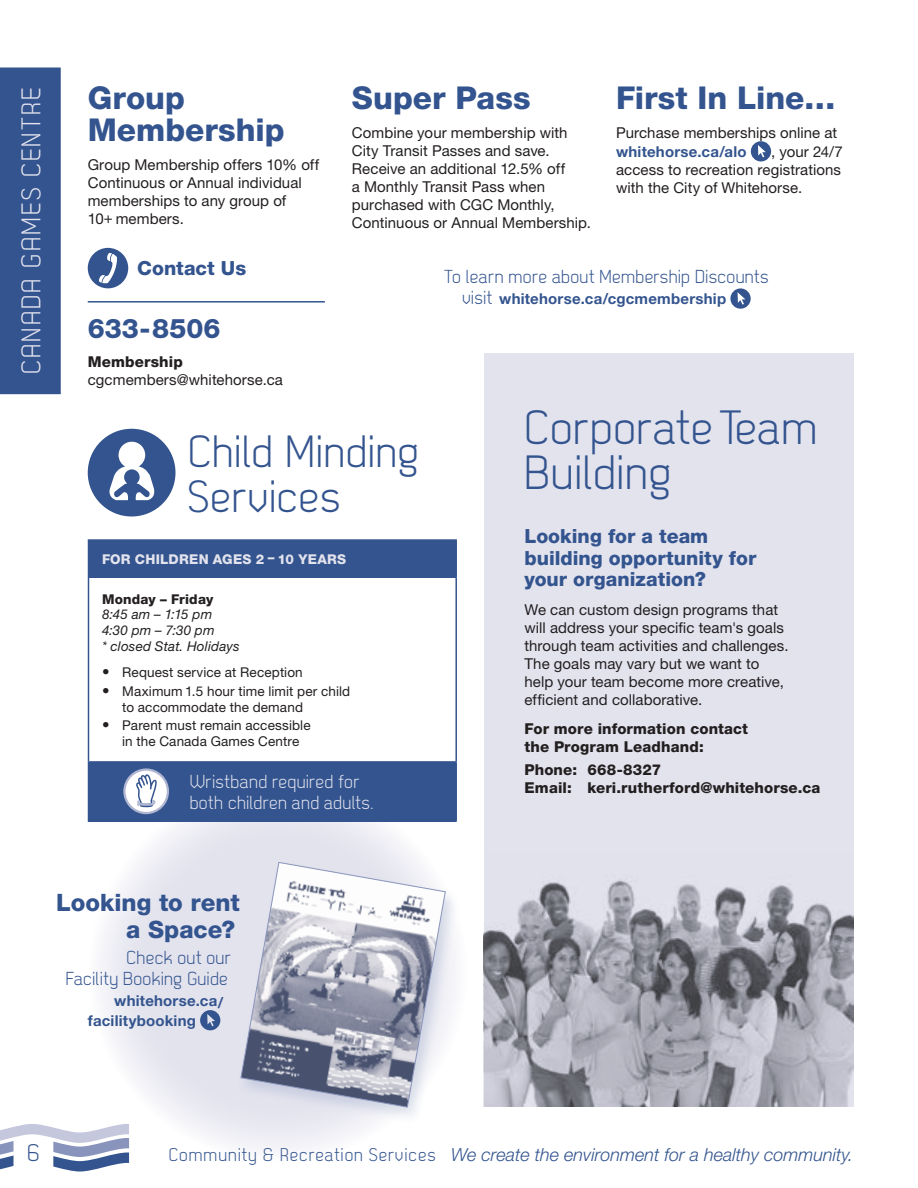
<style>
.page{position:relative;width:918px;height:1188px;background:#fff}
.page>*{position:absolute;margin:0;border:0;box-sizing:border-box;transform-origin:0 0}
.t1{font:48px/45px "Dekar";letter-spacing:.015em;color:#33548e}
.t2{font:45px/45px "Dekar";letter-spacing:.01em;color:#33548e}
.t3{font:800 31.5px/31.5px "Helvetica Neue LT Std";color:#33548e}
.t4{font:27px "Dekar";letter-spacing:.075em;color:#e3e3ee}
.t5{font:800 27px "Helvetica Neue LT Std";letter-spacing:.005em;color:#33548e}
.t6{font:800 24px/27px "Helvetica Neue LT Std";color:#33548e;text-align:right}
.t7{font:24px "Dekar";color:#33548e}
.t8{font:800 19.5px/21.8px "Helvetica Neue LT Std";color:#33548e}
.t9{font:18.75px/21px "Dekar";letter-spacing:.015em;color:#33548e;text-align:right}
.t10{font:18.75px/21px "Dekar";letter-spacing:.015em;color:#e3e3ee}
.t11{font:italic 300 18px "Helvetica Neue LT Std";color:#33548e}
.t12{font:15px/18px "Helvetica Neue LT Std";letter-spacing:.005em;color:#231f20}
.t13{font:800 15px/18px "Helvetica Neue LT Std";letter-spacing:.01em;color:#231f20}
.t14{font:700 15px/19.5px "Helvetica Neue LT Std";letter-spacing:.015em;color:#33548e}
.t15{font:13.5px/15.8px "Helvetica Neue LT Std";letter-spacing:.01em;color:#231f20}
.t16{font:italic 13.5px/15.8px "Helvetica Neue LT Std";letter-spacing:.01em;color:#231f20}
.t17{font:800 13.5px "Helvetica Neue LT Std";letter-spacing:.02em;color:#e3e3ee}
.t18{font:800 13.5px "Helvetica Neue LT Std";letter-spacing:.015em;color:#231f20}
.s1{font-family:"Dekar";font-weight:400;font-size:18.75px}
.s2{font-size:15px}
.s3{font-family:"Dekar";font-weight:400;font-style:normal;font-size:18.3px}
</style>
<div class="page">
<svg style="left:89px;top:783px;width:378px;height:378px;fill:#e6e6f0"></svg>
<div style="left:235px;top:859px;width:226px;height:266px;background:#33548e;opacity:.15"></div>
<svg style="left:241px;top:862px;width:205px;height:246px"></svg>
<div style="left:484px;top:354px;width:369px;height:753px;background:#e3e3ee"></div>
<svg style="left:88px;top:429px;width:88px;height:88px"></svg>
<div style="left:88px;top:540px;width:368px;height:38px;background:#33548e"></div>
<div style="left:88px;top:762px;width:368px;height:59px;background:#33548e"></div>
<hr style="left:88px;top:539px;width:369px;height:1px;background:#33548e">
<hr style="left:455px;top:540px;width:2px;height:38px;background:#33548e">
<hr style="left:88px;top:578px;width:1px;height:183px;background:#33548e">
<hr style="left:455px;top:578px;width:2px;height:183px;background:#33548e">
<hr style="left:88px;top:761px;width:369px;height:2px;background:#33548e">
<hr style="left:455px;top:763px;width:2px;height:58px;background:#33548e">
<hr style="left:88px;top:821px;width:369px;height:1px;background:#33548e">
<svg style="left:124px;top:770px;width:44px;height:43px"></svg>
<div style="left:123px;top:768px;width:46px;height:46px;border:2px solid #b0b6d1;border-radius:50%"></div>
<svg style="left:136px;top:774px;width:21px;height:33px"></svg>
<img style="left:484px;top:880px;width:369px;height:227px">
<svg style="left:751px;top:141px;width:20px;height:20px"></svg>
<svg style="left:730px;top:288px;width:21px;height:21px"></svg>
<svg style="left:200px;top:1010px;width:20px;height:20px"></svg>
<div style="left:88px;top:248px;width:40px;height:40px;background:#33548e;border-radius:50%"></div>
<svg style="left:99px;top:253px;width:18px;height:30px"></svg>
<hr style="left:88px;top:301px;width:237px;height:2px;background:#33548e">
<svg style="left:0;top:1124px;width:129px;height:48px"></svg>
<div style="left:0;top:68px;width:61px;height:326px;background:#33548e"></div>
<h3 class="t4" style="left:18px;top:374px;width:288px;rotate:-90deg">CANADA GAMES CENTRE</h3>
<h3 class="t3" style="left:88px;top:82px;width:198px">Group<br>Membership</h3>
<p class="t12" style="left:88px;top:155px;width:233px">Group Membership offers 10% off<br>Continuous or Annual individual memberships to any group of<br>10+ members.</p>
<h3 class="t8" style="left:137px;top:257px;width:110px">Contact Us</h3>
<h3 class="t5" style="left:88px;top:313px;width:134px">633-8506</h3>
<p class="t13" style="left:88px;top:353px;width:97px">Membership</p>
<p class="t12" style="left:88px;top:371px;width:197px">cgcmembers@whitehorse.ca</p>
<h3 class="t3" style="left:352px;top:82px;width:180px">Super Pass</h3>
<p class="t12" style="left:352px;top:124px;width:241px">Combine your membership with<br>City Transit Passes and save.<br>Receive an additional 12.5% off<br>a Monthly Transit Pass when purchased with CGC Monthly,<br>Continuous or Annual Membership.</p>
<h3 class="t3" style="left:616px;top:82px;width:221px">First In Line…</h3>
<p class="t12" style="left:616px;top:124px;width:223px">Purchase memberships online at</p>
<p class="t14" style="left:616px;top:141px;width:132px">whitehorse.ca/alo</p>
<p class="t12" style="left:616px;top:142px;width:228px;text-align:justify;text-indent:155px">, your 24/7 access to recreation registrations with the City of Whitehorse.</p>
<p class="t9" style="left:444px;top:267px;width:326px">To learn more about Membership Discounts</p>
<p class="t14" style="left:462px;top:289px;width:266px"><span class="s1">visit</span> whitehorse.ca/cgcmembership</p>
<h2 class="t2" style="left:188px;top:430px;width:233px">Child Minding<br>Services</h2>
<p class="t17" style="left:102px;top:551px;width:246px">FOR CHILDREN AGES 2 – 10 YEARS</p>
<p class="t18" style="left:102px;top:591px;width:113px">Monday – Friday</p>
<p class="t16" style="left:102px;top:606px;width:139px">8:45 am – 1:15 pm<br>4:30 pm – 7:30 pm<br>* closed Stat. Holidays</p>
<p class="t15" style="left:102px;top:664px;width:202px"><span class="s2">•</span> Request service at Reception</p>
<p class="t15" style="left:122px;top:683px;width:230px;text-indent:-20px"><span class="s2">•</span> Maximum 1.5 hour time limit per child to accommodate the demand</p>
<p class="t15" style="left:122px;top:717px;width:190px;text-indent:-20px"><span class="s2">•</span> Parent must remain accessible in the Canada Games Centre</p>
<p class="t10" style="left:190px;top:772px;width:186px">Wristband required for both children and adults.</p>
<h1 class="t1" style="left:524px;top:406px;width:295px">Corporate Team<br>Building</h1>
<h3 class="t8" style="left:524px;top:525px;width:233px">Looking for a team building opportunity for your organization?</h3>
<p class="t12" style="left:524px;top:601px;width:266px">We can custom design programs that will address your specific team's goals through team activities and challenges.<br>The goals may vary but we want to help your team become more creative, efficient and collaborative.</p>
<p class="t13" style="left:524px;top:720px;width:225px">For more information contact the Program Leadhand:</p>
<p class="t13" style="left:524px;top:761px;width:298px">Phone: 668-8327<br>Email: keri.rutherford@whitehorse.ca</p>
<h3 class="t6" style="left:56px;top:889px;width:185px">Looking to rent a Space?</h3>
<p class="t9" style="left:66px;top:948px;width:167px">Check out our<br>Facility Booking Guide</p>
<p class="t14" style="left:88px;top:991px;width:137px;text-indent:26px">whitehorse.ca/ facilitybooking</p>
<h3 class="t7" style="left:27px;top:1141px;width:14px">6</h3>
<p class="t11" style="left:169px;top:1144px;width:686px"><span class="s3">Community &amp; Recreation Services</span> We create the environment for a healthy community.</p>
</div>
